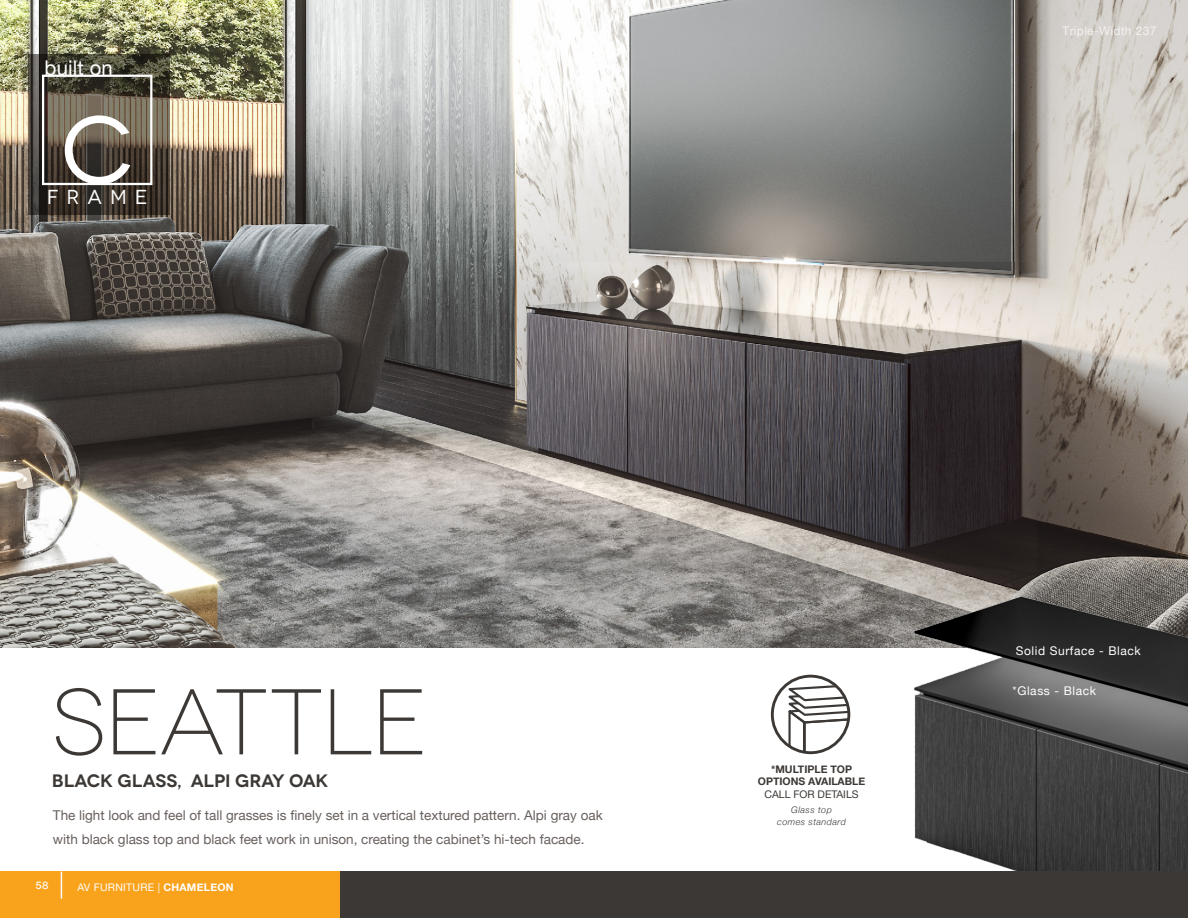
<style>
.page{position:relative;width:1188px;height:918px;background:#fff}
.page>*{position:absolute;margin:0;border:0;box-sizing:border-box;transform-origin:0 0}
.t1{font:94.95px "Novecentowide";color:#fff}
.t2{font:300 93px "Novecentowide";letter-spacing:-.025em;color:#3c3835}
.t3{font:20.25px "Helvetica Neue";letter-spacing:.005em;color:#fff}
.t4{font:20.25px "Novecentowide";letter-spacing:.39em;color:#fff}
.t5{font:600 18px "Novecentowide";letter-spacing:-.005em;color:#3c3835}
.intros-_body__light{font:13.5px/24px "Helvetica Neue";color:#67605d}
.t6{font:12px "Helvetica Neue";letter-spacing:.05em;color:#fff}
.t7{font:12px "Helvetica Neue";letter-spacing:.025em;color:#fff}
.t8{font:700 10.5px/12.6px "Helvetica Neue";color:#3c3835;text-align:center}
.t9{font:10.5px "Helvetica Neue";letter-spacing:.025em;color:#fff}
.t10{font:10.5px "Helvetica Neue";color:#3c3835}
.t11{font:500 10.5px "Novecentowide";color:#fff}
.t12{font:italic 300 9px/12px "Helvetica Neue";letter-spacing:.05em;color:#3c3835;text-align:center}
.s1{font-weight:700}
</style>
<div class="page">
<img style="left:0;top:0;width:1188px;height:648px">
<svg style="left:28px;top:54px;width:142px;height:160px"></svg>
<div style="left:42px;top:75px;width:110px;height:110px;border:2px solid #fff"></div>
<img style="left:891px;top:586px;width:297px;height:286px">
<svg style="left:783px;top:683px;width:66px;height:70px"></svg>
<div style="left:771px;top:675px;width:79px;height:79px;border:3px solid #3c3835;border-radius:50%"></div>
<div style="left:0;top:872px;width:1188px;height:46px;background:#f9a21c"></div>
<svg style="left:61px;top:872px;width:1px;height:27px"></svg>
<div style="left:340px;top:872px;width:848px;height:46px;background:#3c3835"></div>
<p class="t3" style="left:45px;top:56px;width:70px">built on</p>
<h1 class="t1" style="left:61px;top:94px;width:74px">C</h1>
<p class="t4" style="left:47px;top:185px;width:102px">FRAME</p>
<p class="t7" style="left:1062px;top:23px;width:95px">Triple-Width 237</p>
<p class="t2" style="left:52px;top:669px;width:377px">SEATTLE</p>
<p class="t5" style="left:52px;top:770px;width:278px">BLACK GLASS, ALPI GRAY OAK</p>
<p class="intros-_body__light" style="left:53px;top:803px;width:551px">The light look and feel of tall grasses is finely set in a vertical textured pattern. Alpi gray oak with black glass top and black feet work in unison, creating the cabinet’s hi-tech facade.</p>
<p class="t11" style="left:35px;top:879px;width:15px">58</p>
<p class="t9" style="left:77px;top:881px;width:158px">AV FURNITURE | <span class="s1">CHAMELEON</span></p>
<p class="t8" style="left:758px;top:763px;width:109px">*MULTIPLE TOP<br>OPTIONS AVAILABLE</p>
<p class="t10" style="left:765px;top:788px;width:96px">CALL FOR DETAILS</p>
<p class="t12" style="left:777px;top:804px;width:70px">Glass top comes standard</p>
<p class="t6" style="left:1016px;top:644px;width:127px">Solid Surface - Black</p>
<p class="t6" style="left:1013px;top:684px;width:85px">*Glass - Black</p>
</div>
